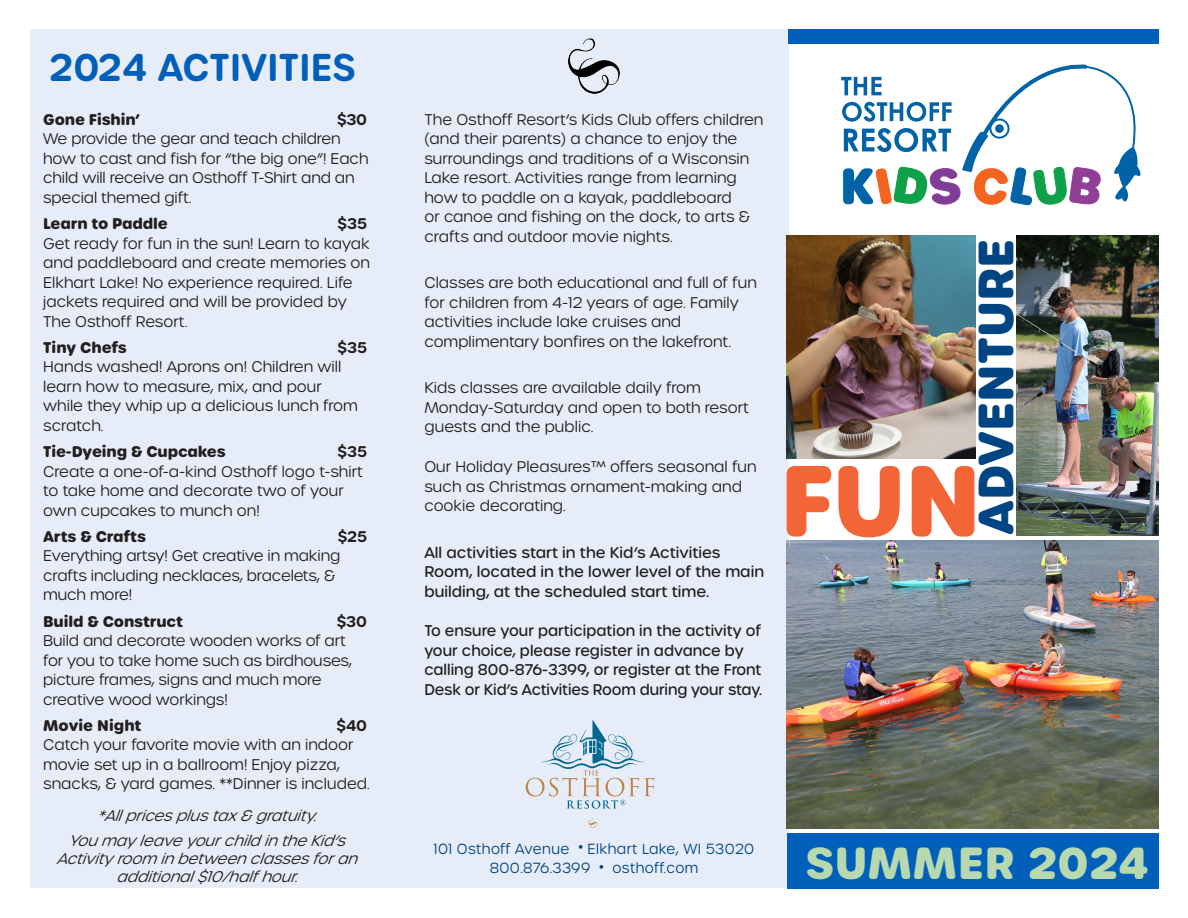
<style>
.page{position:relative;width:1188px;height:918px;background:#fff}
.page>*{position:absolute;margin:0;border:0;box-sizing:border-box;transform-origin:0 0}
.t1{font:700 97.5px "Urbane Rounded";color:#f26536}
.t2{font:700 48px "Urbane Rounded";color:#004583}
.t3{font:700 43.5px "Urbane Rounded";letter-spacing:.01em;color:#b8d9b0}
.t4{font:600 37.5px "Urbane Rounded";letter-spacing:.01em;color:#005fb9;scale:.96 1}
.activity_description{font:300 15px/19.5px "Urbane Rounded";color:#231f20}
.activity_description-2{font:500 15px/19.5px "Urbane Rounded";color:#231f20}
.activity_description-3{font:italic 300 15px/18px "Urbane Rounded";color:#231f20;text-align:center}
.activity_description-4{font:700 15px "Urbane Rounded";letter-spacing:-.01em;color:#231f20}
.t5{font:300 14.25px "Urbane Rounded";letter-spacing:.03em;color:#004583;scale:.96 1}
.s1{font-weight:600}
</style>
<div class="page">
<div style="left:30px;top:30px;width:758px;height:858px;background:#e7edf8"></div>
<svg style="left:588px;top:818px;width:10px;height:10px"></svg>
<svg style="left:526px;top:720px;width:129px;height:89px"></svg>
<div style="left:788px;top:30px;width:370px;height:14px;background:#005fb9"></div>
<svg style="left:841px;top:64px;width:300px;height:141px"></svg>
<div style="left:787px;top:833px;width:371px;height:55px;background:#005fb9"></div>
<img style="left:787px;top:540px;width:371px;height:289px">
<img style="left:787px;top:236px;width:189px;height:223px">
<img style="left:1016px;top:236px;width:142px;height:300px">
<img style="left:568px;top:39px;width:52px;height:55px">
<p class="t4" style="left:49px;top:42px;width:321px">2024 ACTIVITIES</p>
<p class="activity_description" style="left:43px;top:110px;width:327px;text-indent:294px"><span class="s1">$30<br></span>We provide the gear and teach children how to cast and fish for “the big one”! Each child will receive an Osthoff T-Shirt and an special themed gift.</p>
<p class="activity_description-4" style="left:43px;top:213px;width:126px">Learn to Paddle</p>
<p class="activity_description-4" style="left:43px;top:109px;width:99px">Gone Fishin’</p>
<p class="activity_description" style="left:424px;top:110px;width:341px">The Osthoff Resort’s Kids Club offers children (and their parents) a chance to enjoy the surroundings and traditions of a Wisconsin Lake resort. Activities range from learning how to paddle on a kayak, paddleboard<br>or canoe and fishing on the dock, to arts &amp; crafts and outdoor movie nights.</p>
<p class="activity_description" style="left:424px;top:273px;width:334px">Classes are both educational and full of fun for children from 4-12 years of age. Family activities include lake cruises and complimentary bonfires on the lakefront.</p>
<p class="activity_description" style="left:424px;top:378px;width:326px">Kids classes are available daily from<br>Monday-Saturday and open to both resort guests and the public.</p>
<p class="activity_description" style="left:424px;top:457px;width:334px">Our Holiday Pleasures™ offers seasonal fun such as Christmas ornament-making and cookie decorating.</p>
<p class="activity_description-2" style="left:424px;top:542px;width:341px">All activities start in the Kid’s Activities<br>Room, located in the lower level of the main building, at the scheduled start time.</p>
<p class="activity_description-2" style="left:424px;top:621px;width:339px">To ensure your participation in the activity of your choice, please register in advance by calling 800-876-3399, or register at the Front Desk or Kid’s Activities Room during your stay.</p>
<p class="activity_description" style="left:43px;top:214px;width:328px;text-indent:294px"><span class="s1">$35<br></span>Get ready for fun in the sun! Learn to kayak and paddleboard and create memories on<br>Elkhart Lake! No experience required. Life jackets required and will be provided by<br>The Osthoff Resort.</p>
<p class="activity_description-4" style="left:43px;top:337px;width:85px">Tiny Chefs</p>
<p class="activity_description" style="left:43px;top:338px;width:326px;text-indent:294px"><span class="s1">$35<br></span>Hands washed! Aprons on! Children will learn how to measure, mix, and pour<br>while they whip up a delicious lunch from scratch.</p>
<p class="activity_description-4" style="left:43px;top:441px;width:184px">Tie-Dyeing &amp; Cupcakes</p>
<p class="activity_description" style="left:43px;top:442px;width:326px;text-indent:294px"><span class="s1">$35<br></span>Create a one-of-a-kind Osthoff logo t-shirt to take home and decorate two of your own cupcakes to munch on!</p>
<p class="activity_description-4" style="left:43px;top:526px;width:104px">Arts &amp; Crafts</p>
<p class="activity_description" style="left:43px;top:527px;width:326px;text-indent:295px"><span class="s1">$25<br></span>Everything artsy! Get creative in making crafts including necklaces, bracelets, &amp; much more!</p>
<p class="activity_description-4" style="left:43px;top:611px;width:141px">Build &amp; Construct</p>
<p class="activity_description" style="left:43px;top:611px;width:326px;text-indent:294px"><span class="s1">$30<br></span>Build and decorate wooden works of art for you to take home such as birdhouses, picture frames, signs and much more creative wood workings!</p>
<p class="activity_description-4" style="left:43px;top:715px;width:100px">Movie Night</p>
<p class="activity_description" style="left:43px;top:716px;width:328px;text-indent:293px"><span class="s1">$40<br></span>Catch your favorite movie with an indoor movie set up in a ballroom! Enjoy pizza, snacks, &amp; yard games. **Dinner is included.</p>
<p class="activity_description-3" style="left:97px;top:806px;width:227px">*Allpricesplustax&amp;gratuity.</p>
<p class="activity_description-3" style="left:56px;top:831px;width:309px">YoumayleaveyourchildintheKid’s<br>Activityroom inbetweenclassesforan additional$10/halfhour.</p>
<p class="t5" style="left:434px;top:839px;width:336px">101 Osthoff Avenue • Elkhart Lake, WI 53020</p>
<p class="t5" style="left:490px;top:859px;width:219px">800.876.3399 • osthoff.com</p>
<p class="t2" style="left:963px;top:535px;width:298px;rotate:-90deg">ADVENTURE</p>
<p class="t1" style="left:780px;top:434px;width:203px">FUN</p>
<p class="t3" style="left:806px;top:833px;width:345px">SUMMER 2024</p>
</div>
